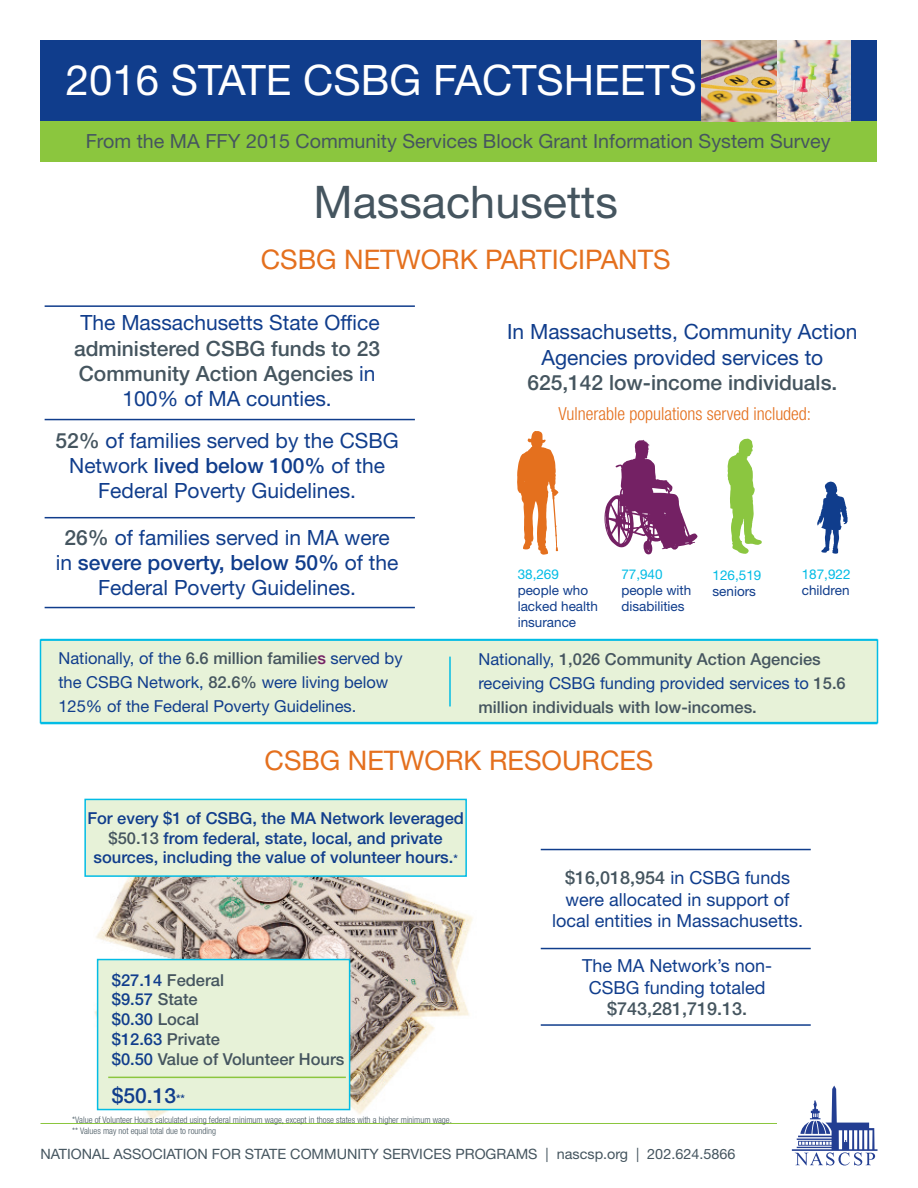
<style>
.page{position:relative;width:918px;height:1188px;background:#fff}
.page>*{position:absolute;margin:0;border:0;box-sizing:border-box;transform-origin:0 0}
.t1{font:45px "Helvetica Neue LT Std";color:#45555f}
.t2{font:42px "Helvetica Neue LT Std";color:#fff}
.headline_1{font:27px "Helvetica Neue LT Std";color:#e4701e}
.t3{font:21px/25.2px "Helvetica Neue LT Std";color:#103d8c;text-align:center}
.t4{font:500 21px/25.2px "Helvetica Neue LT Std";color:#45555f;text-align:center}
.t5{font:500 21px "Helvetica Neue LT Std";color:#103d8c}
.t6{font:19.5px "Helvetica Neue LT Std";color:#45555f}
.t7{font:18px/21.6px "Helvetica Neue LT Std";color:#103d8c;text-align:center}
.t8{font:300 condensed 18px "Helvetica Neue LT Std";color:#e4701e}
.t9{font:500 16.5px/24px "Helvetica Neue LT Std";color:#45555f}
.t10{font:500 16.5px/19.8px "Helvetica Neue LT Std";color:#103d8c;text-align:center}
.t11{font:16.5px/24px "Helvetica Neue LT Std";color:#103d8c}
.t12{font:14.25px "Helvetica Neue LT Std";color:#45555f}
.t13{font:13.5px/16.2px "Helvetica Neue LT Std";color:#103d8c}
.t14{font:13.5px "Helvetica Neue LT Std";color:#02bce5}
.t15{font:300 condensed 9px "Helvetica Neue LT Std";color:#45555f}
.s1{font-weight:400;color:#103d8c}
.s2{font-weight:500;color:#45555f}
.s3{font-weight:500}
.s4{font-weight:500;color:#742164}
.s5{color:#45555f}
.s6{font-size:12px}
.s7{color:#103d8c}
</style>
<div class="page">
<div style="left:40px;top:639px;width:838px;height:84px;background:#e7f2d8;border:2px solid #02bce5"></div>
<hr style="left:40px;top:639px;width:837px;height:1px;background:#02bce5">
<hr style="left:40px;top:723px;width:837px;height:1px;background:#02bce5">
<hr style="left:449px;top:657px;width:2px;height:49px;background:#02bce5">
<div style="left:40px;top:122px;width:838px;height:40px;background:#8bc63e"></div>
<svg style="left:792px;top:1086px;width:86px;height:79px"></svg>
<div style="left:40px;top:40px;width:810px;height:82px;background:#103d8c"></div>
<div style="left:850px;top:40px;width:28px;height:82px;background:#103d8c"></div>
<img style="left:702px;top:40px;width:148px;height:82px">
<hr style="left:45px;top:305px;width:370px;height:2px;background:#103d8c">
<hr style="left:541px;top:1024px;width:270px;height:2px;background:#103d8c">
<hr style="left:541px;top:948px;width:270px;height:1px;background:#103d8c">
<hr style="left:541px;top:849px;width:270px;height:1px;background:#103d8c">
<img style="left:94px;top:877px;width:379px;height:244px">
<div style="left:98px;top:960px;width:252px;height:150px;background:#e7f2d8"></div>
<div style="left:97px;top:959px;width:253px;height:151px;border:2px solid #02bce5"></div>
<hr style="left:108px;top:1077px;width:238px;height:1px;background:#8bc63e">
<div style="left:85px;top:799px;width:381px;height:77px;background:#e7f2d8"></div>
<div style="left:84px;top:799px;width:383px;height:78px;border:2px solid #02bce5"></div>
<hr style="left:40px;top:1123px;width:737px;height:1px;background:#8bc63e">
<hr style="left:45px;top:607px;width:370px;height:1px;background:#103d8c">
<hr style="left:45px;top:419px;width:370px;height:1px;background:#103d8c">
<hr style="left:45px;top:517px;width:370px;height:1px;background:#103d8c">
<svg style="left:604px;top:440px;width:94px;height:115px"></svg>
<svg style="left:517px;top:431px;width:41px;height:124px"></svg>
<svg style="left:728px;top:439px;width:34px;height:115px"></svg>
<svg style="left:817px;top:481px;width:31px;height:73px"></svg>
<p class="t2" style="left:66px;top:55px;width:632px">2016 STATE CSBG FACTSHEETS</p>
<p class="t6" style="left:86px;top:129px;width:746px">From the MA FFY 2015 Community Services Block Grant Information System Survey</p>
<p class="t1" style="left:314px;top:175px;width:306px">Massachusetts</p>
<p class="headline_1" style="left:261px;top:243px;width:411px">CSBG NETWORK PARTICIPANTS</p>
<p class="t4" style="left:74px;top:310px;width:308px"><span class="s1">The Massachusetts State Office </span>administered CSBG funds to 23<br>Community Action Agencies <span class="s1">in<br>100% of MA counties.</span></p>
<p class="t3" style="left:55px;top:428px;width:345px"><span class="s2">52%</span> of families served by the CSBG<br>Network <span class="s3">lived below 100%</span> of the<br>Federal Poverty Guidelines.</p>
<p class="t3" style="left:56px;top:524px;width:344px"><span class="s2">26%</span> of families served in MA were in <span class="s3">severe poverty, below 50%</span> of the<br>Federal Poverty Guidelines.</p>
<p class="t3" style="left:507px;top:319px;width:352px">In Massachusetts, Community Action<br>Agencies provided services to</p>
<p class="t4" style="left:527px;top:370px;width:312px">625,142 low-income individuals.</p>
<p class="t8" style="left:559px;top:403px;width:254px">Vulnerable populations served included:</p>
<p class="t14" style="left:518px;top:566px;width:43px">38,269</p>
<p class="t13" style="left:518px;top:582px;width:82px">people who lacked health insurance</p>
<p class="t14" style="left:621px;top:566px;width:43px">77,940</p>
<p class="t13" style="left:621px;top:582px;width:71px">people with disabilities</p>
<p class="t14" style="left:713px;top:567px;width:50px">126,519</p>
<p class="t13" style="left:713px;top:583px;width:45px">seniors</p>
<p class="t14" style="left:802px;top:566px;width:50px">187,922</p>
<p class="t13" style="left:802px;top:582px;width:49px">children</p>
<p class="t11" style="left:58px;top:646px;width:346px">Nationally, of the <span class="s2">6.6 million familie</span><span class="s4">s</span> served by the CSBG Network, <span class="s2">82.6%</span> were living below<br>125% of the Federal Poverty Guidelines.</p>
<p class="t9" style="left:478px;top:647px;width:369px"><span class="s1">Nationally,</span> 1,026 Community Action Agencies <span class="s1">receiving CSBG funding provided services to</span> 15.6 million individuals with low-incomes.</p>
<p class="headline_1" style="left:265px;top:744px;width:390px">CSBG NETWORK RESOURCES</p>
<p class="t10" style="left:87px;top:808px;width:378px">For every $1 of CSBG, the MA Network leveraged <span class="s5">$50.13</span> from federal, state, local, and private sources, including the value of volunteer hours.<span class="s6">*</span></p>
<p class="t9" style="left:112px;top:968px;width:114px"><span class="s7">$27.14</span> Federal</p>
<p class="t10" style="left:112px;top:989px;width:87px">$9.57 <span class="s5">State</span></p>
<p class="t10" style="left:112px;top:1009px;width:89px">$0.30 <span class="s5">Local</span></p>
<p class="t9" style="left:112px;top:1027px;width:110px"><span class="s7">$12.63</span> Private</p>
<p class="t9" style="left:112px;top:1047px;width:234px"><span class="s7">$0.50</span> Value of Volunteer Hours</p>
<p class="t5" style="left:112px;top:1083px;width:75px">$50.13<span class="s6">**</span></p>
<p class="t15" style="left:72px;top:1115px;width:381px">*Value of Volunteer Hours calculated using federal minimum wage, except in those states with a higher minimum wage.</p>
<p class="t15" style="left:72px;top:1126px;width:145px">** Values may not equal total due to rounding</p>
<p class="t7" style="left:552px;top:867px;width:253px"><span class="s2">$16,018,954</span> in CSBG funds were allocated in support of local entities in Massachusetts.</p>
<p class="t7" style="left:582px;top:955px;width:192px">The MA Network’s non-<br>CSBG funding totaled <span class="s2">$743,281,719.13.</span></p>
<p class="t12" style="left:40px;top:1146px;width:696px">NATIONAL ASSOCIATION FOR STATE COMMUNITY SERVICES PROGRAMS | nascsp.org | 202.624.5866</p>
</div>
